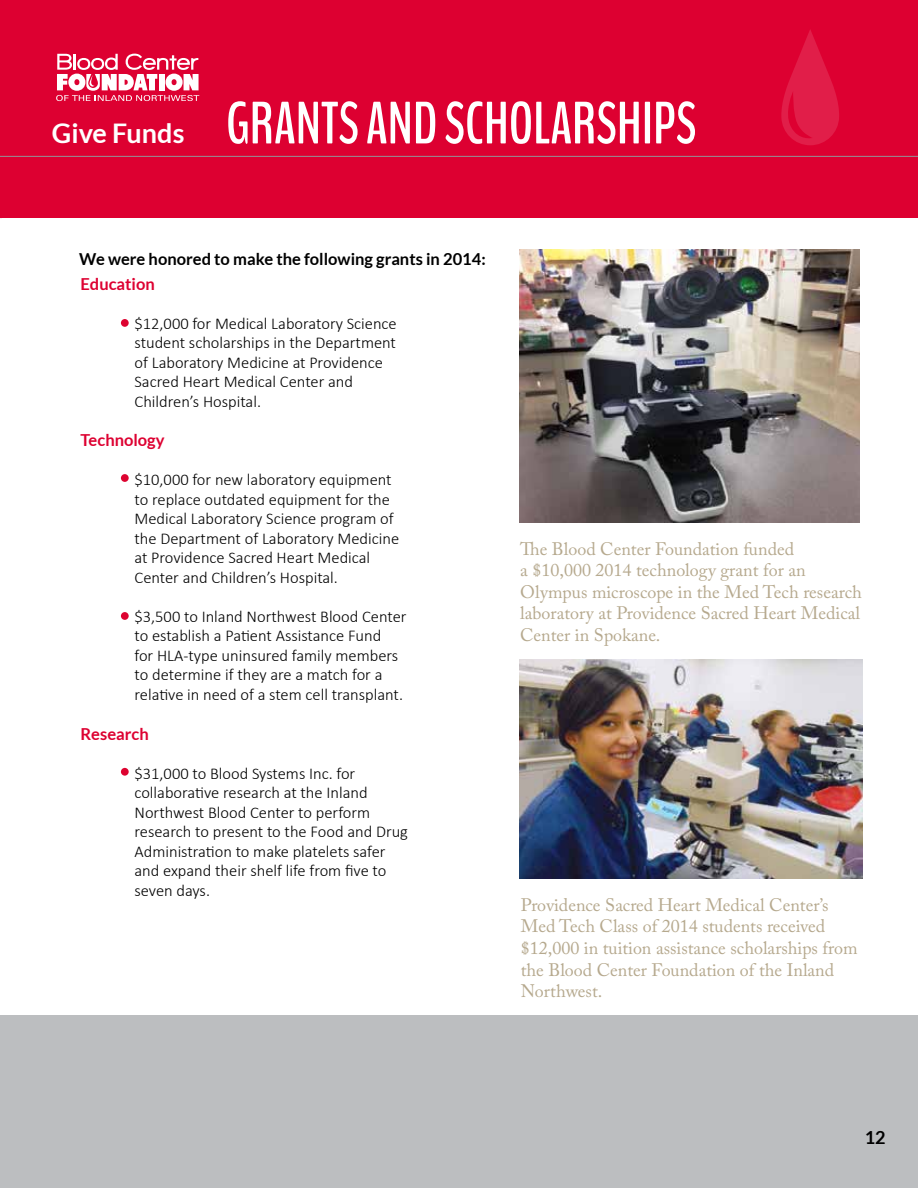
<style>
.page{position:relative;width:918px;height:1188px;background:#fff}
.page>*{position:absolute;margin:0;border:0;box-sizing:border-box;transform-origin:0 0}
.t1{font:700 59.4px "Bench Nine";color:#fff;scale:.91 1}
.t2{font:18px/21.6px "Adobe Caslon Pro";color:#b6a98e}
.t3{font:700 18px "Lato";color:#000}
.t4{font:300 16.5px/19.5px "Calibri";color:#000}
.t5{font:700 16.5px "Lato";color:#000}
.t6{font:700 16.5px "Lato";color:#dd0031}
.s1{font-family:"Lato";font-size:27px}
</style>
<div class="page">
<img style="left:519px;top:660px;width:343px;height:218px">
<img style="left:519px;top:249px;width:341px;height:273px">
<div style="left:0;top:0;width:918px;height:218px;background:#dd0031"></div>
<hr style="left:0;top:156px;width:918px;height:1px;background:#939598">
<svg style="left:781px;top:29px;width:58px;height:116px"></svg>
<div style="left:0;top:1015px;width:918px;height:173px;background:#bcbec0"></div>
<svg style="left:56px;top:54px;width:143px;height:47px"></svg>
<div style="left:121px;top:319px;width:8px;height:8px;background:#dd0330;border-radius:50%"></div>
<div style="left:121px;top:474px;width:8px;height:8px;background:#dd0330;border-radius:50%"></div>
<div style="left:121px;top:612px;width:8px;height:8px;background:#dd0330;border-radius:50%"></div>
<div style="left:121px;top:768px;width:8px;height:8px;background:#dd0330;border-radius:50%"></div>
<h1 class="t1" style="left:52px;top:85px;width:684px"><span class="s1">Give Funds</span> GRANTS AND SCHOLARSHIPS</h1>
<p class="t5" style="left:79px;top:250px;width:408px">We were honored to make the following grants in 2014:</p>
<p class="t6" style="left:81px;top:274px;width:76px">Education</p>
<p class="t4" style="left:135px;top:313px;width:264px">$12,000 for Medical Laboratory Science student scholarships in the Department of Laboratory Medicine at Providence Sacred Heart Medical Center and Children’s Hospital.</p>
<p class="t6" style="left:81px;top:431px;width:86px">Technology</p>
<p class="t4" style="left:135px;top:470px;width:266px">$10,000 for new laboratory equipment to replace outdated equipment for the Medical Laboratory Science program of the Department of Laboratory Medicine at Providence Sacred Heart Medical Center and Children’s Hospital.</p>
<p class="t4" style="left:135px;top:606px;width:274px">$3,500 to Inland Northwest Blood Center to establish a Patient Assistance Fund<br>for HLA-type uninsured family members to determine if they are a match for a relative in need of a stem cell transplant.</p>
<p class="t6" style="left:81px;top:724px;width:70px">Research</p>
<p class="t4" style="left:135px;top:763px;width:275px">$31,000 to Blood Systems Inc. for collaborative research at the Inland Northwest Blood Center to perform research to present to the Food and Drug Administration to make platelets safer and expand their shelf life from five to seven days.</p>
<p class="t2" style="left:520px;top:538px;width:343px">The Blood Center Foundation funded<br>a $10,000 2014 technology grant for an Olympus microscope in the Med Tech research laboratory at Providence Sacred Heart Medical Center in Spokane.</p>
<p class="t2" style="left:521px;top:894px;width:338px">Providence Sacred Heart Medical Center’s Med Tech Class of 2014 students received $12,000 in tuition assistance scholarships from the Blood Center Foundation of the Inland Northwest.</p>
<p class="t3" style="left:865px;top:1127px;width:22px">12</p>
</div>
